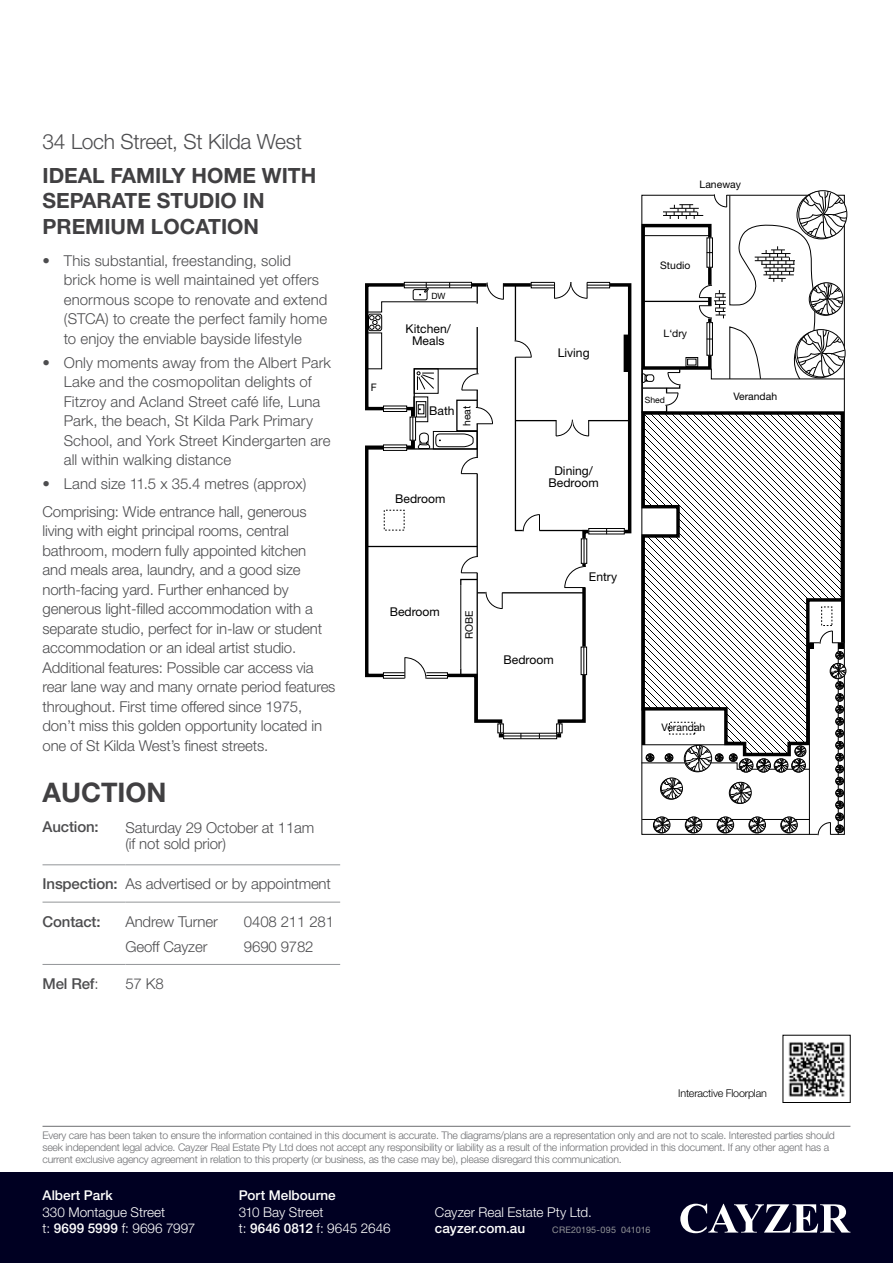
<style>
.page{position:relative;width:893px;height:1263px;background:#fff}
.page>*{position:absolute;margin:0;border:0;box-sizing:border-box;transform-origin:0 0}
.t1{font:700 27px "Helvetica Neue";color:#414042}
.t2{font:700 21px/25.5px "Helvetica Neue";color:#414042}
.t3{font:300 21px "Helvetica Neue";letter-spacing:-.015em;color:#4d4d4f}
.t4{font:300 15px/19.5px "Helvetica Neue";letter-spacing:-.01em;color:#4d4d4f}
.t5{font:500 15px "Helvetica Neue";letter-spacing:-.01em;color:#4d4d4f}
.t6{font:300 13.5px/16.5px "Helvetica Neue";letter-spacing:-.005em;color:#fff}
.t7{font:500 13.5px "Helvetica Neue";color:#fff}
.t8{font:12.15px/12.1px "Helvetica Neue";color:#000;text-align:center}
.t9{font:300 10.8px "Helvetica Neue";letter-spacing:-.02em;color:#000}
.t10{font:300 10.5px/12px "Helvetica Neue";letter-spacing:-.02em;color:#6d6e71}
.t11{font:10.35px "Helvetica Neue";color:#000}
.t12{font:9px "Helvetica Neue";letter-spacing:.015em;color:#939598}
.t13{font:8.7px "Helvetica Neue";color:#000}
.s1{font-weight:500}
.s2{font-weight:300}
</style>
<div class="page">
<div style="left:0;top:1172px;width:893px;height:91px;background:#002"></div>
<svg style="left:680px;top:1204px;width:170px;height:29px"></svg>
<hr style="left:43px;top:1126px;width:807px;height:1px;background:#6d6e71">
<hr style="left:43px;top:864px;width:82px;height:1px;background:#939598">
<hr style="left:125px;top:864px;width:215px;height:1px;background:#939598">
<hr style="left:43px;top:902px;width:82px;height:1px;background:#939598">
<hr style="left:125px;top:902px;width:215px;height:1px;background:#939598">
<hr style="left:43px;top:964px;width:82px;height:1px;background:#939598">
<hr style="left:125px;top:964px;width:215px;height:1px;background:#939598">
<img style="left:788px;top:1042px;width:57px;height:55px">
<svg style="left:365px;top:281px;width:267px;height:458px"></svg>
<hr style="left:367px;top:546px;width:110px;height:1px;background:#000">
<hr style="left:477px;top:327px;width:1px;height:394px;background:#000">
<hr style="left:460px;top:585px;width:1px;height:83px;background:#000">
<hr style="left:477px;top:592px;width:106px;height:1px;background:#000">
<hr style="left:367px;top:448px;width:110px;height:2px;background:#000">
<div style="left:367px;top:333px;width:15px;height:36px;border:1px solid #000"></div>
<div style="left:624px;top:335px;width:6px;height:37px;border:1px solid #000"></div>
<div style="left:460px;top:457px;width:21px;height:16px;background:#fff"></div>
<svg style="left:461px;top:457px;width:17px;height:17px"></svg>
<div style="left:460px;top:557px;width:21px;height:15px;background:#fff"></div>
<svg style="left:459px;top:556px;width:19px;height:30px"></svg>
<div style="left:511px;top:341px;width:21px;height:16px;background:#fff"></div>
<div style="left:487px;top:279px;width:16px;height:21px;background:#fff"></div>
<svg style="left:487px;top:282px;width:17px;height:17px"></svg>
<div style="left:486px;top:588px;width:16px;height:22px;background:#fff"></div>
<svg style="left:486px;top:592px;width:17px;height:17px"></svg>
<div style="left:557px;top:724px;width:5px;height:9px;border:1px solid #fff"></div>
<div style="left:556px;top:724px;width:6px;height:9px;border:1px solid #000"></div>
<div style="left:383px;top:445px;width:24px;height:5px;border:1px solid #fff"></div>
<svg style="left:385px;top:447px;width:20px;height:1px"></svg>
<div style="left:383px;top:445px;width:24px;height:6px;border:1px solid #000"></div>
<svg style="left:385px;top:408px;width:20px;height:1px"></svg>
<div style="left:383px;top:406px;width:24px;height:6px;border:1px solid #000"></div>
<svg style="left:410px;top:417px;width:5px;height:23px"></svg>
<div style="left:425px;top:672px;width:23px;height:6px;border:1px solid #000"></div>
<div style="left:581px;top:647px;width:5px;height:27px;background:#585858"></div>
<svg style="left:584px;top:649px;width:1px;height:24px"></svg>
<div style="left:581px;top:647px;width:6px;height:28px;border:1px solid #000"></div>
<svg style="left:504px;top:733px;width:53px;height:5px"></svg>
<hr style="left:503px;top:736px;width:54px;height:1px;background:#000">
<div style="left:503px;top:733px;width:54px;height:6px;border:1px solid #000"></div>
<svg style="left:413px;top:367px;width:80px;height:83px"></svg>
<div style="left:368px;top:314px;width:14px;height:17px;border:1px solid #000;border-radius:2px"></div>
<svg style="left:367px;top:282px;width:111px;height:48px"></svg>
<div style="left:405px;top:656px;width:21px;height:28px;background:#fff"></div>
<svg style="left:383px;top:657px;width:64px;height:22px"></svg>
<div style="left:571px;top:278px;width:15px;height:21px;background:#fff"></div>
<div style="left:555px;top:278px;width:16px;height:21px;background:#fff"></div>
<svg style="left:514px;top:282px;width:115px;height:306px"></svg>
<svg style="left:643px;top:413px;width:200px;height:218px"></svg>
<hr style="left:841px;top:600px;width:3px;height:43px;background:#000">
<div style="left:820px;top:630px;width:12px;height:16px;border:1px solid #fff"></div>
<svg style="left:641px;top:631px;width:205px;height:204px"></svg>
<svg style="left:641px;top:191px;width:206px;height:222px"></svg>
<h2 class="t3" style="left:43px;top:128px;width:261px">34 Loch Street, St Kilda West</h2>
<h2 class="t2" style="left:43px;top:162px;width:275px">IDEAL FAMILY HOME WITH<br>SEPARATE STUDIO IN<br>PREMIUM LOCATION</h2>
<p class="t4" style="left:64px;top:250px;width:265px;text-indent:-21px">• This substantial, freestanding, solid<br>brick home is well maintained yet offers enormous scope to renovate and extend (STCA) to create the perfect family home to enjoy the enviable bayside lifestyle</p>
<p class="t4" style="left:64px;top:352px;width:269px;text-indent:-21px">• Only moments away from the Albert Park Lake and the cosmopolitan delights of Fitzroy and Acland Street café life, Luna Park, the beach, St Kilda Park Primary School, and York Street Kindergarten are all within walking distance</p>
<p class="t4" style="left:43px;top:469px;width:266px;line-height:28px">• Land size 11.5 x 35.4 metres (approx)<br>Comprising: Wide entrance hall, generous</p>
<p class="t4" style="left:43px;top:521px;width:294px">living with eight principal rooms, central bathroom, modern fully appointed kitchen<br>and meals area, laundry, and a good size north-facing yard. Further enhanced by generous light-filled accommodation with a separate studio, perfect for in-law or student accommodation or an ideal artist studio.<br>Additional features: Possible car access via rear lane way and many ornate period features throughout. First time offered since 1975, don’t miss this golden opportunity located in one of St Kilda West’s finest streets.</p>
<h1 class="t1" style="left:43px;top:776px;width:125px">AUCTION</h1>
<p class="t5" style="left:43px;top:818px;width:58px">Auction:</p>
<p class="t4" style="left:125px;top:819px;width:190px;line-height:16.5px">Saturday 29 October at 11am (if not sold prior)</p>
<p class="t4" style="left:43px;top:874px;width:290px"><span class="s1">Inspection:</span> As advertised or by appointment</p>
<p class="t5" style="left:43px;top:912px;width:60px">Contact:</p>
<p class="t4" style="left:125px;top:911px;width:94px">Andrew Turner</p>
<p class="t4" style="left:244px;top:911px;width:92px">0408 211 281</p>
<p class="t4" style="left:125px;top:936px;width:84px">Geoff Cayzer</p>
<p class="t4" style="left:244px;top:936px;width:71px">9690 9782</p>
<p class="t5" style="left:43px;top:975px;width:58px">Mel Ref<span class="s2">:</span></p>
<p class="t4" style="left:125px;top:973px;width:40px">57 K8</p>
<p class="t11" style="left:371px;top:381px;width:7px">F</p>
<p class="t13" style="left:431px;top:291px;width:16px">DW</p>
<p class="t8" style="left:406px;top:323px;width:47px">Kitchen/<br>Meals</p>
<p class="t8" style="left:429px;top:404px;width:27px">Bath</p>
<p class="t11" style="left:461px;top:426px;width:22px;rotate:-90deg">heat</p>
<p class="t8" style="left:395px;top:493px;width:52px">Bedroom</p>
<p class="t8" style="left:390px;top:605px;width:52px">Bedroom</p>
<p class="t11" style="left:463px;top:639px;width:30px;rotate:-90deg">ROBE</p>
<p class="t8" style="left:558px;top:347px;width:33px">Living</p>
<p class="t8" style="left:549px;top:465px;width:52px">Dining/<br>Bedroom</p>
<p class="t11" style="left:700px;top:178px;width:43px">Laneway</p>
<p class="t11" style="left:660px;top:260px;width:32px">Studio</p>
<p class="t11" style="left:664px;top:327px;width:25px">L‘dry</p>
<p class="t13" style="left:645px;top:395px;width:22px">Shed</p>
<p class="t11" style="left:733px;top:390px;width:45px">Verandah</p>
<p class="t8" style="left:504px;top:653px;width:52px">Bedroom</p>
<p class="t8" style="left:589px;top:570px;width:30px">Entry</p>
<p class="t11" style="left:662px;top:721px;width:45px">Verandah</p>
<p class="t9" style="left:678px;top:1087px;width:90px">Interactive Floorplan</p>
<p class="t10" style="left:43px;top:1129px;width:794px">Every care has been taken to ensure the information contained in this document is accurate. The diagrams/plans are a representation only and are not to scale. Interested parties should seek independent legal advice. Cayzer Real Estate Pty Ltd does not accept any responsibility or liability as a result of the information provided in this document. If any other agent has a current exclusive agency agreement in relation to this property (or business, as the case may be), please disregard this communication.</p>
<p class="t7" style="left:43px;top:1187px;width:72px">Albert Park</p>
<p class="t6" style="left:43px;top:1203px;width:154px">330 Montague Street<br>t: <span class="s1">9699 5999</span> f: 9696 7997</p>
<p class="t7" style="left:239px;top:1187px;width:99px">Port Melbourne</p>
<p class="t6" style="left:239px;top:1203px;width:153px">310 Bay Street<br>t: <span class="s1">9646 0812</span> f: 9645 2646</p>
<p class="t6" style="left:435px;top:1203px;width:158px">Cayzer Real Estate Pty Ltd.</p>
<p class="t7" style="left:435px;top:1220px;width:92px">cayzer.com.au</p>
<p class="t12" style="left:552px;top:1225px;width:100px">CRE20195-095 041016</p>
</div>
